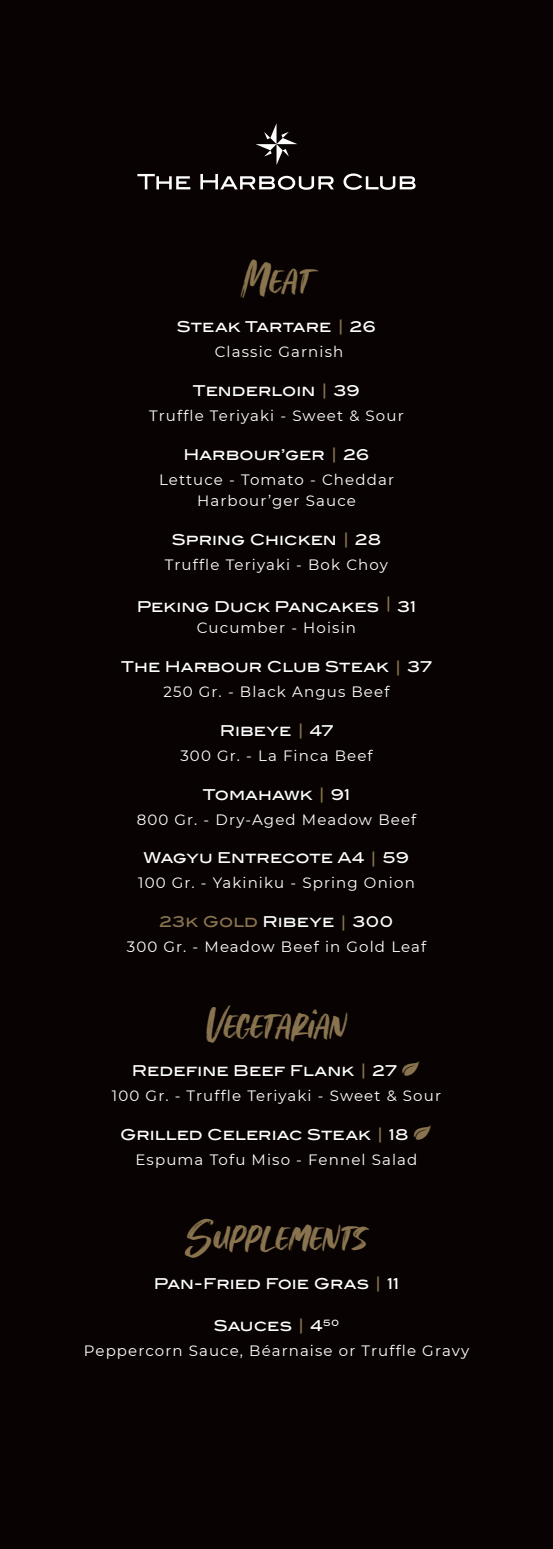
<style>
.page{position:relative;width:553px;height:1549px;background:#fff}
.page>*{position:absolute;margin:0;border:0;box-sizing:border-box;transform-origin:0 0}
.t1{font:46.25px "Perfect Moment Script";color:#89744f}
.t2{font:15px/21.2px "Montserrat";letter-spacing:.075em;color:#fff;text-align:center}
.t3{font:15px "Blair ITC Std";letter-spacing:.005em;color:#fff}
.s1{color:#89744f}
.s2{font-family:"Leafs";font-size:22.5px;color:#89744f}
</style>
<div class="page">
<div style="left:0;top:0;width:553px;height:1548px;background:#080302"></div>
<svg style="left:256px;top:123px;width:41px;height:42px"></svg>
<svg style="left:137px;top:174px;width:53px;height:15px"></svg>
<svg style="left:200px;top:174px;width:134px;height:16px"></svg>
<svg style="left:343px;top:173px;width:72px;height:17px"></svg>
<h1 class="t1" style="left:241px;top:246px;width:71px">Meat</h1>
<p class="t3" style="left:177px;top:317px;width:201px">Steak Tartare <span class="s1">|</span> 26</p>
<p class="t2" style="left:215px;top:340px;width:130px">Classic Garnish</p>
<p class="t3" style="left:193px;top:381px;width:169px">Tenderloin <span class="s1">|</span> 39</p>
<p class="t2" style="left:149px;top:404px;width:256px">Truffle Teriyaki - Sweet &amp; Sour</p>
<p class="t3" style="left:183px;top:445px;width:188px">Harbour’ger <span class="s1">|</span> 26</p>
<p class="t2" style="left:159px;top:468px;width:236px">Lettuce - Tomato - Cheddar<br>Harbour’ger Sauce</p>
<p class="t3" style="left:172px;top:530px;width:211px">Spring Chicken <span class="s1">|</span> 28</p>
<p class="t2" style="left:165px;top:553px;width:224px">Truffle Teriyaki - Bok Choy</p>
<p class="t3" style="left:137px;top:597px;width:281px">Peking Duck Pancakes <sup>|</sup> 31</p>
<p class="t2" style="left:197px;top:617px;width:161px">Cucumber - Hoisin</p>
<p class="t3" style="left:121px;top:657px;width:312px">The Harbour Club Steak <span class="s1">|</span> 37</p>
<p class="t2" style="left:163px;top:680px;width:227px">250 Gr. - Black Angus Beef</p>
<p class="t3" style="left:220px;top:721px;width:115px">Ribeye <span class="s1">|</span> 47</p>
<p class="t2" style="left:180px;top:744px;width:194px">300 Gr. - La Finca Beef</p>
<p class="t3" style="left:203px;top:785px;width:149px">Tomahawk <span class="s1">|</span> 91</p>
<p class="t2" style="left:137px;top:808px;width:281px">800 Gr. - Dry-Aged Meadow Beef</p>
<p class="t3" style="left:144px;top:849px;width:267px">Wagyu Entrecote A4 <span class="s1">|</span> 59</p>
<p class="t2" style="left:138px;top:872px;width:278px">100 Gr. - Yakiniku - Spring Onion</p>
<p class="t3" style="left:159px;top:912px;width:235px"><span class="s1">23k Gold</span> Ribeye <span class="s1">|</span> 300</p>
<p class="t2" style="left:127px;top:935px;width:301px">300 Gr. - Meadow Beef in Gold Leaf</p>
<h1 class="t1" style="left:207px;top:990px;width:140px">Vegetarian</h1>
<p class="t3" style="left:132px;top:1061px;width:291px">Redefine Beef Flank <span class="s1">|</span> 27 <span class="s2">M</span></p>
<p class="t2" style="left:112px;top:1084px;width:331px">100 Gr. - Truffle Teriyaki - Sweet &amp; Sour</p>
<p class="t3" style="left:120px;top:1125px;width:314px">Grilled Celeriac Steak <span class="s1">|</span> 18 <span class="s2">M</span></p>
<p class="t2" style="left:135px;top:1148px;width:283px">Espuma Tofu Miso - Fennel Salad</p>
<h1 class="t1" style="left:185px;top:1202px;width:183px">Supplements</h1>
<p class="t3" style="left:154px;top:1274px;width:247px">Pan-Fried Foie Gras <span class="s1">|</span> 11</p>
<p class="t3" style="left:214px;top:1316px;width:127px">Sauces <span class="s1">|</span> 4<sup>50</sup></p>
<p class="t2" style="left:84px;top:1339px;width:387px">Peppercorn Sauce, Béarnaise or Truffle Gravy</p>
</div>
